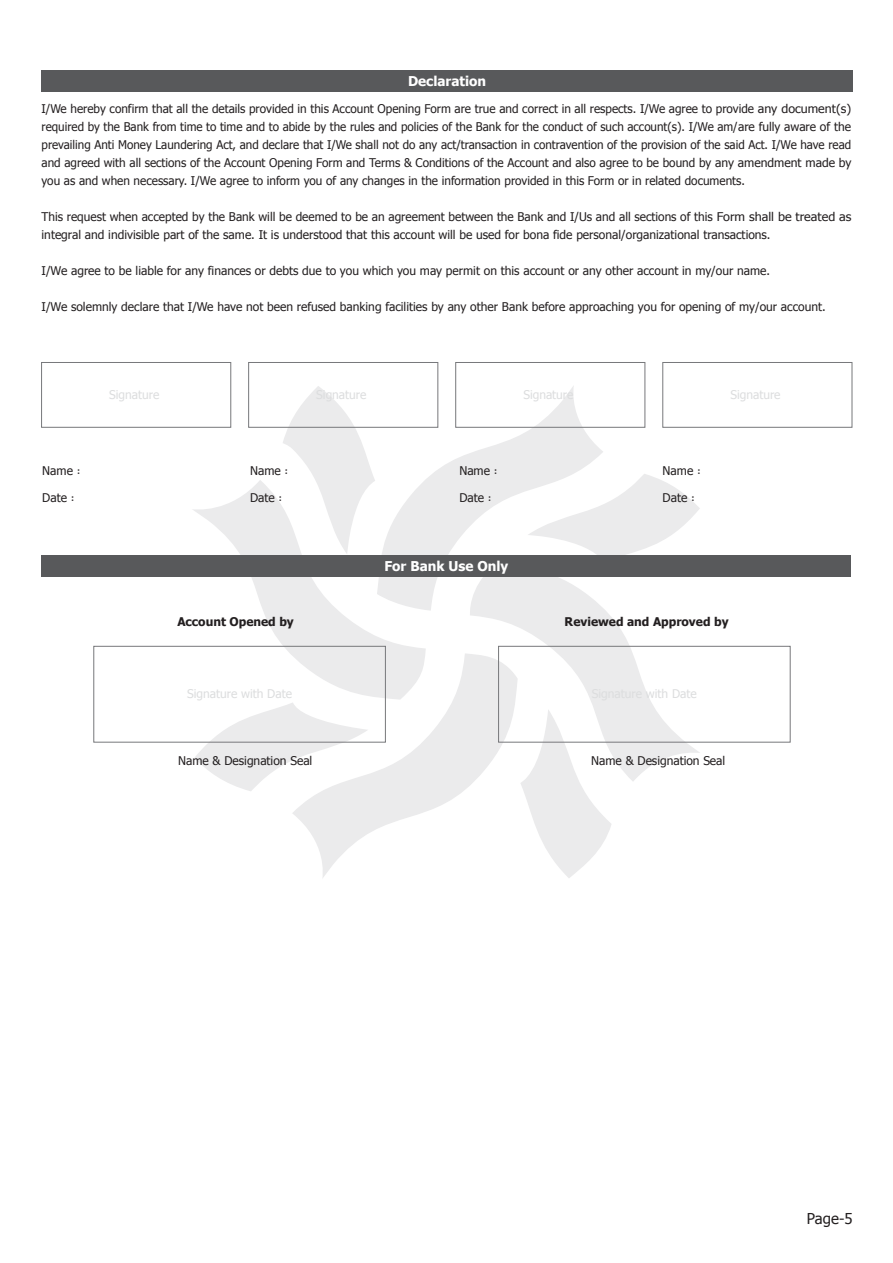
<style>
.page{position:relative;width:893px;height:1263px;background:#fff}
.page>*{position:absolute;margin:0;border:0;box-sizing:border-box;transform-origin:0 0}
.t1{font:15px "Tahoma";color:#231f20}
.t2{font:700 13.5px "Tahoma";color:#fff}
.t3{font:12px/18px "Tahoma";color:#231f20;text-align:justify}
.t4{font:12px "Tahoma";color:#dcddde}
.t5{font:700 12px "Tahoma";color:#231f20}
.s1{font-family:"Sutonny MJ";font-size:13.5px}
</style>
<div class="page">
<div style="left:42px;top:70px;width:811px;height:22px;background:#58595b"></div>
<svg style="left:603px;top:474px;width:97px;height:82px"></svg>
<svg style="left:470px;top:608px;width:231px;height:173px"></svg>
<svg style="left:520px;top:709px;width:92px;height:169px"></svg>
<svg style="left:283px;top:386px;width:92px;height:94px"></svg>
<svg style="left:195px;top:703px;width:97px;height:88px"></svg>
<svg style="left:192px;top:480px;width:234px;height:175px"></svg>
<svg style="left:292px;top:653px;width:226px;height:225px"></svg>
<svg style="left:377px;top:385px;width:226px;height:226px"></svg>
<div style="left:662px;top:362px;width:190px;height:66px;border:1px solid #77787b"></div>
<div style="left:455px;top:362px;width:190px;height:66px;border:1px solid #77787b"></div>
<div style="left:248px;top:362px;width:190px;height:66px;border:1px solid #77787b"></div>
<div style="left:41px;top:362px;width:190px;height:66px;border:1px solid #77787b"></div>
<div style="left:41px;top:556px;width:810px;height:21px;background:#58595b"></div>
<div style="left:93px;top:646px;width:293px;height:97px;border:1px solid #77787b"></div>
<div style="left:498px;top:646px;width:293px;height:97px;border:1px solid #77787b"></div>
<p class="t2" style="left:408px;top:71px;width:80px">Declaration</p>
<p class="t3" style="left:42px;top:99px;width:811px">I/We hereby confirm that all the details provided in this Account Opening Form are true and correct in all respects. I/We agree to provide any document(s) required by the Bank from time to time and to abide by the rules and policies of the Bank for the conduct of such account(s). I/We am/are fully aware of the prevailing Anti Money Laundering Act, and declare that I/We shall not do any act/transaction in contravention of the provision of the said Act. I/We have read and agreed with all sections of the Account Opening Form and Terms &amp; Conditions of the Account and also agree to be bound by any amendment made by you as and when necessary. I/We agree to inform you of any changes in the information provided in this Form or in related documents.</p>
<p class="t3" style="left:42px;top:207px;width:811px">This request when accepted by the Bank will be deemed to be an agreement between the Bank and I/Us and all sections of this Form shall be treated as integral and indivisible part of the same. It is understood that this account will be used for bona fide personal/organizational transactions.</p>
<p class="t3" style="left:42px;top:261px;width:730px">I/We agree to be liable for any finances or debts due to you which you may permit on this account or any other account in my/our name.</p>
<p class="t3" style="left:42px;top:297px;width:786px">I/We solemnly declare that I/We have not been refused banking facilities by any other Bank before approaching you for opening of my/our account.</p>
<p class="t4" style="left:109px;top:386px;width:52px">Signature</p>
<p class="t4" style="left:316px;top:386px;width:52px">Signature</p>
<p class="t4" style="left:523px;top:386px;width:52px">Signature</p>
<p class="t4" style="left:730px;top:386px;width:52px">Signature</p>
<p class="t3" style="left:42px;top:461px;width:40px">Name <span class="s1">:</span></p>
<p class="t3" style="left:250px;top:461px;width:40px">Name <span class="s1">:</span></p>
<p class="t3" style="left:459px;top:461px;width:40px">Name <span class="s1">:</span></p>
<p class="t3" style="left:663px;top:461px;width:40px">Name <span class="s1">:</span></p>
<p class="t3" style="left:42px;top:488px;width:34px">Date <span class="s1">:</span></p>
<p class="t3" style="left:250px;top:488px;width:34px">Date <span class="s1">:</span></p>
<p class="t3" style="left:459px;top:488px;width:34px">Date <span class="s1">:</span></p>
<p class="t3" style="left:663px;top:488px;width:34px">Date <span class="s1">:</span></p>
<p class="t2" style="left:384px;top:556px;width:125px">For Bank Use Only</p>
<p class="t5" style="left:177px;top:614px;width:118px">Account Opened by</p>
<p class="t5" style="left:565px;top:614px;width:165px">Reviewed and Approved by</p>
<p class="t4" style="left:187px;top:686px;width:106px">Signature with Date</p>
<p class="t3" style="left:178px;top:751px;width:136px">Name &amp; Designation Seal</p>
<p class="t3" style="left:591px;top:751px;width:135px">Name &amp; Designation Seal</p>
<p class="t1" style="left:807px;top:1208px;width:47px">Page-5</p>
</div>
